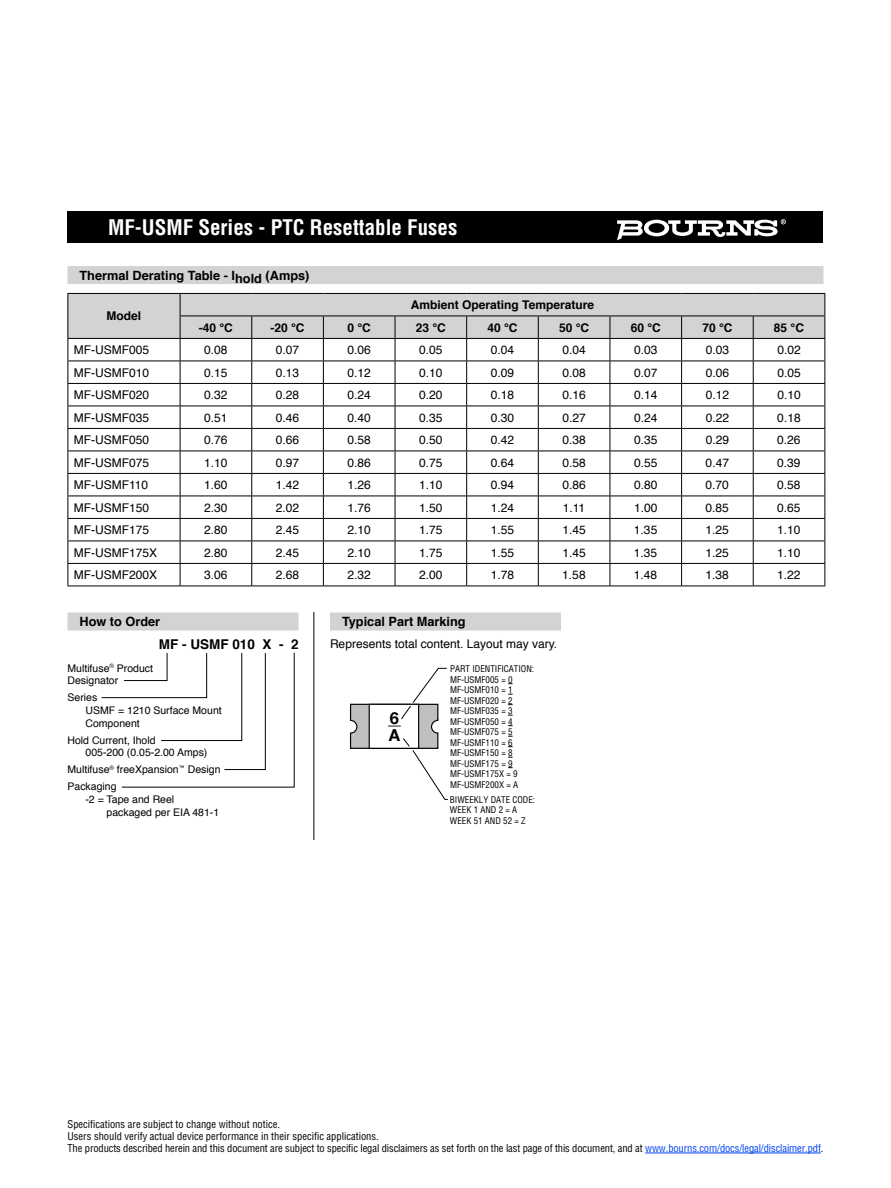
<style>
.page{position:relative;width:891px;height:1188px;background:#fff}
.page>*{position:absolute;margin:0;border:0;box-sizing:border-box;transform-origin:0 0}
.t1{font:700 condensed 21px "Helvetica";color:#fff}
.t2{font:700 16.5px/16.5px "Helvetica Neue";color:#000}
.t3{font:700 13.5px "Helvetica";color:#000}
.t4{font:700 12.75px "Helvetica";color:#000}
.t5{font:12px "Helvetica";color:#000}
.t6{font:700 12px "Helvetica";color:#000}
.t7{font:condensed 10.5px/12px "Helvetica";letter-spacing:-.01em;color:#000}
.t8{font:10.5px/12.6px "Helvetica";color:#000}
.t9{font:condensed 9px/10.5px "Helvetica";color:#000}
.s1{color:#0042f4}
</style>
<div class="page">
<div style="left:68px;top:212px;width:756px;height:31px;background:#000"></div>
<svg style="left:617px;top:219px;width:169px;height:21px"></svg>
<div style="left:68px;top:266px;width:756px;height:18px;background:#d1d3d4"></div>
<svg style="left:68px;top:293px;width:758px;height:293px"></svg>
<hr style="left:68px;top:586px;width:112px;height:1px;background:#000">
<hr style="left:180px;top:586px;width:72px;height:1px;background:#000">
<hr style="left:252px;top:586px;width:71px;height:1px;background:#000">
<hr style="left:323px;top:586px;width:72px;height:1px;background:#000">
<hr style="left:395px;top:586px;width:72px;height:1px;background:#000">
<hr style="left:467px;top:586px;width:71px;height:1px;background:#000">
<hr style="left:538px;top:586px;width:72px;height:1px;background:#000">
<hr style="left:610px;top:586px;width:72px;height:1px;background:#000">
<hr style="left:682px;top:586px;width:71px;height:1px;background:#000">
<hr style="left:753px;top:586px;width:72px;height:1px;background:#000">
<hr style="left:645px;top:1153px;width:176px;height:1px;background:#0042f4">
<div style="left:68px;top:613px;width:230px;height:18px;background:#d1d3d4"></div>
<svg style="left:101px;top:652px;width:194px;height:136px"></svg>
<div style="left:330px;top:613px;width:231px;height:18px;background:#d1d3d4"></div>
<svg style="left:350px;top:668px;width:98px;height:132px"></svg>
<hr style="left:314px;top:612px;width:1px;height:228px;background:#000">
<h1 class="t1" style="left:108px;top:215px;width:351px">MF-USMF Series - PTC Resettable Fuses</h1>
<p class="t4" style="left:80px;top:265px;width:231px">Thermal Derating Table - Ihold (Amps)</p>
<p class="t6" style="left:107px;top:307px;width:36px">Model</p>
<p class="t6" style="left:411px;top:295px;width:185px">Ambient Operating Temperature</p>
<p class="t6" style="left:199px;top:318px;width:36px">-40 °C</p>
<p class="t6" style="left:270px;top:318px;width:36px">-20 °C</p>
<p class="t6" style="left:347px;top:318px;width:25px">0 °C</p>
<p class="t6" style="left:416px;top:318px;width:32px">23 °C</p>
<p class="t6" style="left:487px;top:318px;width:32px">40 °C</p>
<p class="t6" style="left:559px;top:318px;width:32px">50 °C</p>
<p class="t6" style="left:631px;top:318px;width:32px">60 °C</p>
<p class="t6" style="left:702px;top:318px;width:32px">70 °C</p>
<p class="t6" style="left:774px;top:318px;width:32px">85 °C</p>
<p class="t5" style="left:74px;top:341px;width:77px">MF-USMF005</p>
<p class="t5" style="left:204px;top:341px;width:25px">0.08</p>
<p class="t5" style="left:276px;top:341px;width:25px">0.07</p>
<p class="t5" style="left:348px;top:341px;width:25px">0.06</p>
<p class="t5" style="left:419px;top:341px;width:25px">0.05</p>
<p class="t5" style="left:491px;top:341px;width:25px">0.04</p>
<p class="t5" style="left:562px;top:341px;width:25px">0.04</p>
<p class="t5" style="left:634px;top:341px;width:25px">0.03</p>
<p class="t5" style="left:706px;top:341px;width:25px">0.03</p>
<p class="t5" style="left:777px;top:341px;width:25px">0.02</p>
<p class="t5" style="left:74px;top:363px;width:77px">MF-USMF010</p>
<p class="t5" style="left:204px;top:363px;width:25px">0.15</p>
<p class="t5" style="left:276px;top:363px;width:25px">0.13</p>
<p class="t5" style="left:348px;top:363px;width:25px">0.12</p>
<p class="t5" style="left:419px;top:363px;width:25px">0.10</p>
<p class="t5" style="left:491px;top:363px;width:25px">0.09</p>
<p class="t5" style="left:562px;top:363px;width:25px">0.08</p>
<p class="t5" style="left:634px;top:363px;width:25px">0.07</p>
<p class="t5" style="left:706px;top:363px;width:25px">0.06</p>
<p class="t5" style="left:777px;top:363px;width:25px">0.05</p>
<p class="t5" style="left:74px;top:386px;width:77px">MF-USMF020</p>
<p class="t5" style="left:204px;top:386px;width:25px">0.32</p>
<p class="t5" style="left:276px;top:386px;width:25px">0.28</p>
<p class="t5" style="left:348px;top:386px;width:25px">0.24</p>
<p class="t5" style="left:419px;top:386px;width:25px">0.20</p>
<p class="t5" style="left:491px;top:386px;width:25px">0.18</p>
<p class="t5" style="left:562px;top:386px;width:25px">0.16</p>
<p class="t5" style="left:634px;top:386px;width:25px">0.14</p>
<p class="t5" style="left:706px;top:386px;width:25px">0.12</p>
<p class="t5" style="left:777px;top:386px;width:25px">0.10</p>
<p class="t5" style="left:74px;top:408px;width:77px">MF-USMF035</p>
<p class="t5" style="left:204px;top:408px;width:25px">0.51</p>
<p class="t5" style="left:276px;top:408px;width:25px">0.46</p>
<p class="t5" style="left:347px;top:408px;width:25px">0.40</p>
<p class="t5" style="left:419px;top:408px;width:25px">0.35</p>
<p class="t5" style="left:491px;top:408px;width:25px">0.30</p>
<p class="t5" style="left:562px;top:408px;width:25px">0.27</p>
<p class="t5" style="left:634px;top:408px;width:25px">0.24</p>
<p class="t5" style="left:706px;top:408px;width:25px">0.22</p>
<p class="t5" style="left:777px;top:408px;width:25px">0.18</p>
<p class="t5" style="left:74px;top:431px;width:77px">MF-USMF050</p>
<p class="t5" style="left:204px;top:431px;width:25px">0.76</p>
<p class="t5" style="left:276px;top:431px;width:25px">0.66</p>
<p class="t5" style="left:347px;top:431px;width:25px">0.58</p>
<p class="t5" style="left:419px;top:431px;width:25px">0.50</p>
<p class="t5" style="left:491px;top:431px;width:25px">0.42</p>
<p class="t5" style="left:562px;top:431px;width:25px">0.38</p>
<p class="t5" style="left:634px;top:431px;width:25px">0.35</p>
<p class="t5" style="left:706px;top:431px;width:25px">0.29</p>
<p class="t5" style="left:777px;top:431px;width:25px">0.26</p>
<p class="t5" style="left:74px;top:453px;width:77px">MF-USMF075</p>
<p class="t5" style="left:204px;top:453px;width:25px">1.10</p>
<p class="t5" style="left:276px;top:453px;width:25px">0.97</p>
<p class="t5" style="left:347px;top:453px;width:25px">0.86</p>
<p class="t5" style="left:419px;top:453px;width:25px">0.75</p>
<p class="t5" style="left:491px;top:453px;width:25px">0.64</p>
<p class="t5" style="left:562px;top:453px;width:25px">0.58</p>
<p class="t5" style="left:634px;top:453px;width:25px">0.55</p>
<p class="t5" style="left:706px;top:453px;width:25px">0.47</p>
<p class="t5" style="left:777px;top:453px;width:25px">0.39</p>
<p class="t5" style="left:74px;top:476px;width:76px">MF-USMF110</p>
<p class="t5" style="left:204px;top:476px;width:25px">1.60</p>
<p class="t5" style="left:276px;top:476px;width:25px">1.42</p>
<p class="t5" style="left:347px;top:476px;width:25px">1.26</p>
<p class="t5" style="left:419px;top:476px;width:25px">1.10</p>
<p class="t5" style="left:491px;top:476px;width:25px">0.94</p>
<p class="t5" style="left:562px;top:476px;width:25px">0.86</p>
<p class="t5" style="left:634px;top:476px;width:25px">0.80</p>
<p class="t5" style="left:706px;top:476px;width:25px">0.70</p>
<p class="t5" style="left:777px;top:476px;width:25px">0.58</p>
<p class="t5" style="left:74px;top:498px;width:77px">MF-USMF150</p>
<p class="t5" style="left:204px;top:498px;width:25px">2.30</p>
<p class="t5" style="left:276px;top:498px;width:25px">2.02</p>
<p class="t5" style="left:347px;top:498px;width:25px">1.76</p>
<p class="t5" style="left:419px;top:498px;width:25px">1.50</p>
<p class="t5" style="left:491px;top:498px;width:25px">1.24</p>
<p class="t5" style="left:563px;top:498px;width:24px">1.11</p>
<p class="t5" style="left:634px;top:498px;width:25px">1.00</p>
<p class="t5" style="left:706px;top:498px;width:25px">0.85</p>
<p class="t5" style="left:777px;top:498px;width:25px">0.65</p>
<p class="t5" style="left:74px;top:521px;width:77px">MF-USMF175</p>
<p class="t5" style="left:204px;top:521px;width:25px">2.80</p>
<p class="t5" style="left:276px;top:521px;width:25px">2.45</p>
<p class="t5" style="left:347px;top:521px;width:25px">2.10</p>
<p class="t5" style="left:419px;top:521px;width:25px">1.75</p>
<p class="t5" style="left:491px;top:521px;width:25px">1.55</p>
<p class="t5" style="left:562px;top:521px;width:25px">1.45</p>
<p class="t5" style="left:634px;top:521px;width:25px">1.35</p>
<p class="t5" style="left:706px;top:521px;width:25px">1.25</p>
<p class="t5" style="left:777px;top:521px;width:25px">1.10</p>
<p class="t5" style="left:74px;top:543px;width:85px">MF-USMF175X</p>
<p class="t5" style="left:204px;top:543px;width:25px">2.80</p>
<p class="t5" style="left:276px;top:543px;width:25px">2.45</p>
<p class="t5" style="left:347px;top:543px;width:25px">2.10</p>
<p class="t5" style="left:419px;top:543px;width:25px">1.75</p>
<p class="t5" style="left:491px;top:543px;width:25px">1.55</p>
<p class="t5" style="left:562px;top:543px;width:25px">1.45</p>
<p class="t5" style="left:634px;top:543px;width:25px">1.35</p>
<p class="t5" style="left:706px;top:543px;width:25px">1.25</p>
<p class="t5" style="left:777px;top:543px;width:25px">1.10</p>
<p class="t5" style="left:74px;top:566px;width:85px">MF-USMF200X</p>
<p class="t5" style="left:204px;top:566px;width:25px">3.06</p>
<p class="t5" style="left:276px;top:566px;width:25px">2.68</p>
<p class="t5" style="left:347px;top:566px;width:25px">2.32</p>
<p class="t5" style="left:419px;top:566px;width:25px">2.00</p>
<p class="t5" style="left:491px;top:566px;width:25px">1.78</p>
<p class="t5" style="left:562px;top:566px;width:25px">1.58</p>
<p class="t5" style="left:634px;top:566px;width:25px">1.48</p>
<p class="t5" style="left:706px;top:566px;width:25px">1.38</p>
<p class="t5" style="left:777px;top:566px;width:25px">1.22</p>
<p class="t4" style="left:80px;top:611px;width:82px">How to Order</p>
<p class="t3" style="left:159px;top:633px;width:141px">MF - USMF 010 X - 2</p>
<p class="t8" style="left:68px;top:662px;width:87px">Multifuse<sup>®</sup> Product<br>Designator</p>
<p class="t8" style="left:85px;top:692px;width:138px;text-indent:-18px">Series<br>USMF = 1210 Surface Mount<br>Component</p>
<p class="t8" style="left:85px;top:734px;width:123px;text-indent:-18px">Hold Current, Ihold<br>005-200 (0.05-2.00 Amps)</p>
<p class="t8" style="left:67px;top:761px;width:155px;line-height:17.1px">Multifuse<sup>®</sup> freeXpansion<sup>™</sup> Design<br>Packaging</p>
<p class="t8" style="left:107px;top:793px;width:114px;text-indent:-21px">-2 = Tape and Reel packaged per EIA 481-1</p>
<p class="t4" style="left:342px;top:611px;width:125px">Typical Part Marking</p>
<p class="t5" style="left:330px;top:634px;width:229px">Represents total content. Layout may vary.</p>
<h2 class="t2" style="left:389px;top:711px;width:13px">6<br>A</h2>
<p class="t9" style="left:450px;top:664px;width:86px">PART IDENTIFICATION:<br>MF-USMF005 = 0<br>MF-USMF010 = 1<br>MF-USMF020 = 2<br>MF-USMF035 = 3<br>MF-USMF050 = 4<br>MF-USMF075 = 5<br>MF-USMF110 = 6<br>MF-USMF150 = 8<br>MF-USMF175 = 9<br>MF-USMF175X = 9<br>MF-USMF200X = A</p>
<p class="t9" style="left:450px;top:794px;width:87px">BIWEEKLY DATE CODE:<br>WEEK 1 AND 2 = A<br>WEEK 51 AND 52 = Z</p>
<p class="t7" style="left:68px;top:1118px;width:757px">Specifications are subject to change without notice.<br>Users should verify actual device performance in their specific applications.<br>The products described herein and this document are subject to specific legal disclaimers as set forth on the last page of this document, and at <span class="s1">www.bourns.com/docs/legal/disclaimer.pdf</span>.</p>
</div>
